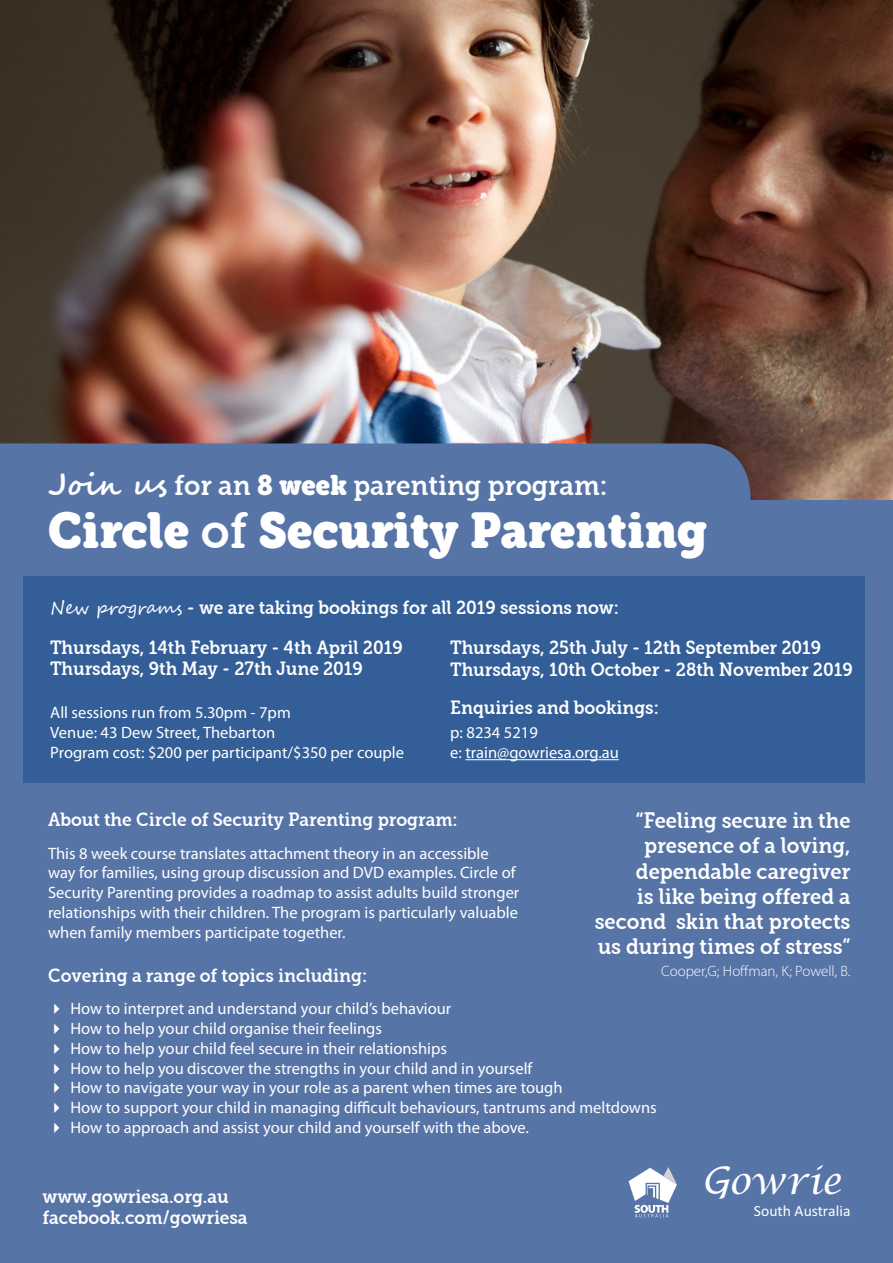
<style>
.page{position:relative;width:893px;height:1263px;background:#fff}
.page>*{position:absolute;margin:0;border:0;box-sizing:border-box;transform-origin:0 0}
.t1{font:48px "eacologica round slab";color:#fff}
.t2{font:italic 37.65px "Lucida Calligraphy";color:#fff}
.t3{font:27px "Eacologica Round Slab";color:#fff}
.t4{font:21px/25.2px "Eacologica Round Slab";color:#fff;text-align:right}
.t5{font:18px/21.6px "Eacologica Round Slab";color:#fff}
.t6{font:16.5px/19.8px "Myriad Pro";color:#fff}
.t7{font:15.6px "Calibri";color:#fff}
.t8{font:300 15px "Myriad Pro";color:#fff}
.s1{font-family:"Segoe Script";font-weight:700;font-size:30px}
.s2{font-family:"eacologica round slab"}
.s3{font-family:"Eacologica Round Slab"}
.s4{font-family:"Eacologica Round Slab";font-weight:700}
.s5{font-family:"Segoe Script"}
.s6{font-family:"Lucida Handwriting"}
</style>
<div class="page">
<img style="left:0;top:0;width:893px;height:500px">
<div style="left:0;top:672px;width:893px;height:591px;background:#5774a7"></div>
<div style="left:0;top:443px;width:750px;height:57px;background:#5774a7"></div>
<div style="left:0;top:500px;width:893px;height:189px;background:#5774a7"></div>
<svg style="left:628px;top:1167px;width:49px;height:50px"></svg>
<div style="left:23px;top:576px;width:842px;height:206px;background:#345e97"></div>
<hr style="left:465px;top:759px;width:154px;height:1px;background:#fff">
<h3 class="t3" style="left:48px;top:468px;width:561px"><span class="s1">Join us</span> for an <span class="s2">8 week</span> parenting program:</h3>
<h1 class="t1" style="left:48px;top:501px;width:661px">Circle <span class="s3">of</span> Security <span class="s4">Parenting</span></h1>
<p class="t5" style="left:50px;top:597px;width:570px"><span class="s5">New programs</span> - we are taking bookings for all 2019 sessions now:</p>
<p class="t5" style="left:50px;top:636px;width:354px">Thursdays, 14th February - 4th April 2019<br>Thursdays, 9th May - 27th June 2019</p>
<p class="t5" style="left:450px;top:637px;width:404px">Thursdays, 25th July - 12th September 2019<br>Thursdays, 10th October - 28th November 2019</p>
<p class="t6" style="left:50px;top:703px;width:355px">All sessions run from 5.30pm - 7pm<br>Venue: 43 Dew Street, Thebarton<br>Program cost: $200 per participant/$350 per couple</p>
<p class="t5" style="left:450px;top:697px;width:210px">Enquiries and bookings:</p>
<p class="t6" style="left:450px;top:722px;width:170px">p: 8234 5219<br>e: train@gowriesa.org.au</p>
<p class="t4" style="left:595px;top:808px;width:257px">“Feeling secure in the presence of a loving, dependable caregiver<br>is like being offered a second skin that protects us during times of stress”</p>
<p class="t8" style="left:661px;top:962px;width:191px">Cooper,G; Hoffman, K; Powell, B.</p>
<p class="t5" style="left:48px;top:808px;width:411px">About the Circle of Security Parenting program:</p>
<p class="t6" style="left:48px;top:843px;width:473px">This 8 week course translates attachment theory in an accessible way for families, using group discussion and DVD examples. Circle of Security Parenting provides a roadmap to assist adults build stronger relationships with their children. The program is particularly valuable when family members participate together.</p>
<p class="t5" style="left:48px;top:964px;width:321px">Covering a range of topics including:</p>
<p class="t6" style="left:71px;top:998px;width:588px">How to interpret and understand your child’s behaviour<br>How to help your child organise their feelings<br>How to help your child feel secure in their relationships<br>How to help you discover the strengths in your child and in yourself<br>How to navigate your way in your role as a parent when times are tough<br>How to support your child in managing difficult behaviours, tantrums and meltdowns How to approach and assist your child and yourself with the above.</p>
<p class="t5" style="left:43px;top:1185px;width:207px">www.gowriesa.org.au facebook.com/gowriesa</p>
<h2 class="t2" style="left:702px;top:1158px;width:142px"><span class="s6">G</span>owrie</h2>
<p class="t7" style="left:754px;top:1200px;width:98px">South Australia</p>
</div>
